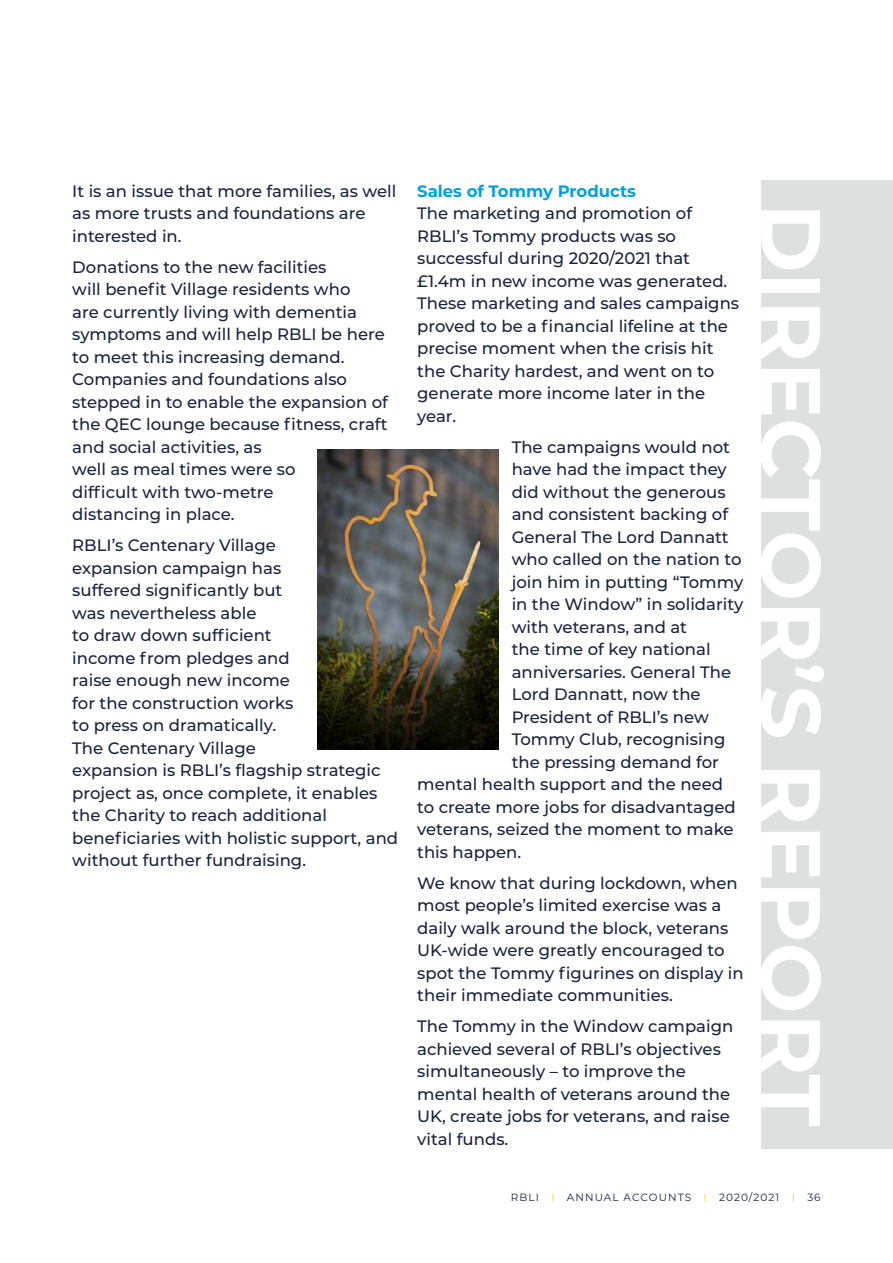
<style>
.page{position:relative;width:893px;height:1263px;background:#fff}
.page>*{position:absolute;margin:0;border:0;box-sizing:border-box;transform-origin:0 0}
.RBLI_Side_panel{font:700 84px "Montserrat";color:#fff}
.RBLI_Paragraph_Style{font:500 16.5px/22.5px "Montserrat";color:#19223e}
.RBLI_Header_4{font:700 16.5px "Montserrat";color:#009fe3}
.t1{font:10.5px "Montserrat";letter-spacing:.1em;color:#19223e}
.s1{color:#efd044}
</style>
<div class="page">
<div style="left:761px;top:181px;width:132px;height:968px;background:#dedfdf"></div>
<img style="left:318px;top:449px;width:181px;height:301px">
<p class="RBLI_Paragraph_Style" style="left:72px;top:179px;width:326px">It is an issue that more families, as well as more trusts and foundations are interested in.</p>
<p class="RBLI_Paragraph_Style" style="left:72px;top:255px;width:317px">Donations to the new facilities<br>will benefit Village residents who<br>are currently living with dementia symptoms and will help RBLI be here to meet this increasing demand.<br>Companies and foundations also stepped in to enable the expansion of the QEC lounge because fitness, craft and social activities, as<br>well as meal times were so<br>difficult with two-metre<br>distancing in place.</p>
<p class="RBLI_Paragraph_Style" style="left:72px;top:533px;width:327px">RBLI’s Centenary Village<br>expansion campaign has<br>suffered significantly but<br>was nevertheless able<br>to draw down sufficient<br>income from pledges and<br>raise enough new income<br>for the construction works<br>to press on dramatically.<br>The Centenary Village<br>expansion is RBLI’s flagship strategic project as, once complete, it enables the Charity to reach additional beneficiaries with holistic support, and without further fundraising.</p>
<p class="RBLI_Header_4" style="left:417px;top:179px;width:220px">Sales of Tommy Products</p>
<p class="RBLI_Paragraph_Style" style="left:417px;top:201px;width:323px">The marketing and promotion of<br>RBLI’s Tommy products was so successful during 2020/2021 that £1.4m in new income was generated.<br>These marketing and sales campaigns proved to be a financial lifeline at the precise moment when the crisis hit the Charity hardest, and went on to generate more income later in the year.</p>
<p class="RBLI_Paragraph_Style" style="left:512px;top:435px;width:220px">The campaigns would not</p>
<p class="RBLI_Paragraph_Style" style="left:512px;top:457px;width:217px">have had the impact they</p>
<p class="RBLI_Paragraph_Style" style="left:512px;top:480px;width:216px">did without the generous</p>
<p class="RBLI_Paragraph_Style" style="left:512px;top:502px;width:218px">and consistent backing of</p>
<p class="RBLI_Paragraph_Style" style="left:512px;top:525px;width:218px">General The Lord Dannatt</p>
<p class="RBLI_Paragraph_Style" style="left:512px;top:547px;width:231px">who called on the nation to</p>
<p class="RBLI_Paragraph_Style" style="left:512px;top:570px;width:233px">join him in putting “Tommy</p>
<p class="RBLI_Paragraph_Style" style="left:512px;top:592px;width:233px">in the Window” in solidarity</p>
<p class="RBLI_Paragraph_Style" style="left:512px;top:615px;width:177px">with veterans, and at</p>
<p class="RBLI_Paragraph_Style" style="left:512px;top:637px;width:200px">the time of key national</p>
<p class="RBLI_Paragraph_Style" style="left:512px;top:660px;width:221px">anniversaries. General The</p>
<p class="RBLI_Paragraph_Style" style="left:512px;top:682px;width:191px">Lord Dannatt, now the</p>
<p class="RBLI_Paragraph_Style" style="left:512px;top:705px;width:199px">President of RBLI’s new</p>
<p class="RBLI_Paragraph_Style" style="left:512px;top:727px;width:215px">Tommy Club, recognising</p>
<p class="RBLI_Paragraph_Style" style="left:512px;top:750px;width:209px">the pressing demand for</p>
<p class="RBLI_Paragraph_Style" style="left:417px;top:772px;width:307px">mental health support and the need</p>
<p class="RBLI_Paragraph_Style" style="left:417px;top:795px;width:320px">to create more jobs for disadvantaged</p>
<p class="RBLI_Paragraph_Style" style="left:417px;top:817px;width:318px">veterans, seized the moment to make</p>
<p class="RBLI_Paragraph_Style" style="left:417px;top:840px;width:106px">this happen.</p>
<p class="RBLI_Paragraph_Style" style="left:417px;top:871px;width:328px">We know that during lockdown, when most people’s limited exercise was a daily walk around the block, veterans UK-wide were greatly encouraged to spot the Tommy figurines on display in their immediate communities.</p>
<p class="RBLI_Paragraph_Style" style="left:417px;top:1014px;width:318px">The Tommy in the Window campaign achieved several of RBLI’s objectives simultaneously – to improve the mental health of veterans around the<br>UK, create jobs for veterans, and raise vital funds.</p>
<p class="RBLI_Side_panel" style="left:851px;top:203px;width:925px;rotate:90deg">DIRECTOR’S REPORT</p>
<p class="t1" style="left:511px;top:1190px;width:311px">RBLI <span class="s1">I</span> ANNUAL ACCOUNTS <span class="s1">I</span> 2020/2021 <span class="s1">I</span> 36</p>
</div>
